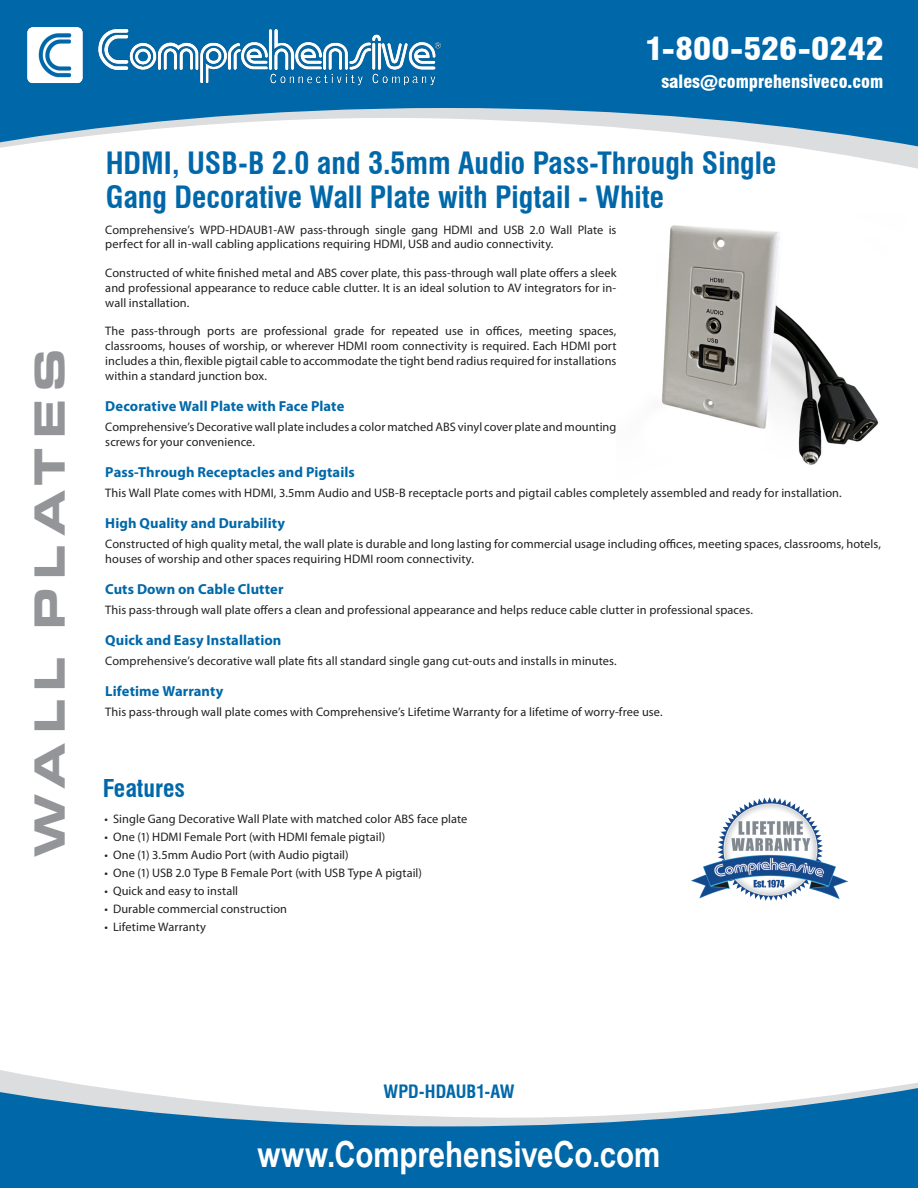
<style>
.page{position:relative;width:918px;height:1188px;background:#fff}
.page>*{position:absolute;margin:0;border:0;box-sizing:border-box;transform-origin:0 0}
.t1{font:45px "Eurostile T Blac Exte";letter-spacing:.175em;color:#939598}
.t2{font:700 36px "Arial Narrow";letter-spacing:-.005em;color:#fff}
.t3{font:900 condensed 30.45px "Swiss 721 BT";color:#fff;scale:1.11 1}
.t4{font:700 condensed 30px/34.5px "Swiss 721 BT";color:#0068a9}
.t5{font:700 condensed 24px "Swiss 721 BT";color:#0068a9}
.t6{font:700 condensed 18px "Swiss 721 BT";letter-spacing:-.005em;color:#0068a9}
.t7{font:900 condensed 17.85px "Swiss 721 BT";color:#fff}
.Product_Descriptio{font:700 14.55px "Myriad Pro";letter-spacing:.005em;color:#0068a9}
.Product_Descriptio-2{font:12.3px/14.9px "Myriad Pro";letter-spacing:.005em;color:#231f20}
</style>
<div class="page">
<img style="left:661px;top:225px;width:218px;height:240px">
<svg style="left:0;top:1070px;width:918px;height:14px"></svg>
<svg style="left:814px;top:150px;width:104px;height:19px"></svg>
<svg style="left:0;top:0;width:918px;height:150px;fill:#0068a9"></svg>
<svg style="left:0;top:1084px;width:918px;height:104px;fill:#0068a9"></svg>
<img style="left:27px;top:27px;width:415px;height:59px">
<img style="left:692px;top:798px;width:155px;height:103px">
<p class="t1" style="left:24px;top:858px;width:512px;rotate:-90deg">WALL PLATES</p>
<p class="t3" style="left:645px;top:31px;width:217px">1-800-526-0242</p>
<p class="t7" style="left:661px;top:70px;width:223px">sales@comprehensiveco.com</p>
<p class="t4" style="left:106px;top:145px;width:672px">HDMI, USB-B 2.0 and 3.5mm Audio Pass-Through Single<br>Gang Decorative Wall Plate with Pigtail - White</p>
<p class="Product_Descriptio-2" style="left:105px;top:222px;width:513px">Comprehensive’s WPD-HDAUB1-AW pass-through single gang HDMI and USB 2.0 Wall Plate is perfect for all in-wall cabling applications requiring HDMI, USB and audio connectivity.</p>
<p class="Product_Descriptio-2" style="left:105px;top:265px;width:513px;text-align:justify">Constructed of white finished metal and ABS cover plate, this pass-through wall plate offers a sleek and professional appearance to reduce cable clutter. It is an ideal solution to AV integrators for in&shy;wall installation.</p>
<p class="Product_Descriptio-2" style="left:105px;top:324px;width:513px;text-align:justify">The pass-through ports are professional grade for repeated use in offices, meeting spaces, classrooms, houses of worship, or wherever HDMI room connectivity is required. Each HDMI port includes a thin, flexible pigtail cable to accommodate the tight bend radius required for installations within a standard junction box.</p>
<p class="Product_Descriptio" style="left:105px;top:397px;width:241px">Decorative Wall Plate with Face Plate</p>
<p class="Product_Descriptio-2" style="left:105px;top:419px;width:513px">Comprehensive’s Decorative wall plate includes a color matched ABS vinyl cover plate and mounting screws for your convenience.</p>
<p class="Product_Descriptio" style="left:105px;top:463px;width:251px">Pass-Through Receptacles and Pigtails</p>
<p class="Product_Descriptio-2" style="left:105px;top:485px;width:738px">This Wall Plate comes with HDMI, 3.5mm Audio and USB-B receptacle ports and pigtail cables completely assembled and ready for installation.</p>
<p class="Product_Descriptio" style="left:105px;top:514px;width:181px">High Quality and Durability</p>
<p class="Product_Descriptio-2" style="left:105px;top:536px;width:777px">Constructed of high quality metal, the wall plate is durable and long lasting for commercial usage including offices, meeting spaces, classrooms, hotels, houses of worship and other spaces requiring HDMI room connectivity.</p>
<p class="Product_Descriptio" style="left:105px;top:580px;width:180px">Cuts Down on Cable Clutter</p>
<p class="Product_Descriptio-2" style="left:105px;top:602px;width:649px">This pass-through wall plate offers a clean and professional appearance and helps reduce cable clutter in professional spaces.</p>
<p class="Product_Descriptio" style="left:105px;top:631px;width:178px">Quick and Easy Installation</p>
<p class="Product_Descriptio-2" style="left:105px;top:653px;width:513px">Comprehensive’s decorative wall plate fits all standard single gang cut-outs and installs in minutes.</p>
<p class="Product_Descriptio" style="left:105px;top:682px;width:120px">Lifetime Warranty</p>
<p class="Product_Descriptio-2" style="left:105px;top:704px;width:559px">This pass-through wall plate comes with Comprehensive’s Lifetime Warranty for a lifetime of worry-free use.</p>
<p class="t5" style="left:103px;top:774px;width:84px">Features</p>
<p class="Product_Descriptio-2" style="left:104px;top:812px;width:365px">• Single Gang Decorative Wall Plate with matched color ABS face plate</p>
<p class="Product_Descriptio-2" style="left:104px;top:830px;width:282px">• One (1) HDMI Female Port (with HDMI female pigtail)</p>
<p class="Product_Descriptio-2" style="left:104px;top:847px;width:246px">• One (1) 3.5mm Audio Port (with Audio pigtail)</p>
<p class="Product_Descriptio-2" style="left:104px;top:865px;width:319px">• One (1) USB 2.0 Type B Female Port (with USB Type A pigtail)</p>
<p class="Product_Descriptio-2" style="left:104px;top:883px;width:135px">• Quick and easy to install</p>
<p class="Product_Descriptio-2" style="left:104px;top:901px;width:184px">• Durable commercial construction</p>
<p class="Product_Descriptio-2" style="left:104px;top:919px;width:103px">• Lifetime Warranty</p>
<p class="t6" style="left:383px;top:1081px;width:133px">WPD-HDAUB1-AW</p>
<p class="t2" style="left:257px;top:1127px;width:405px">www.ComprehensiveCo.com</p>
</div>
